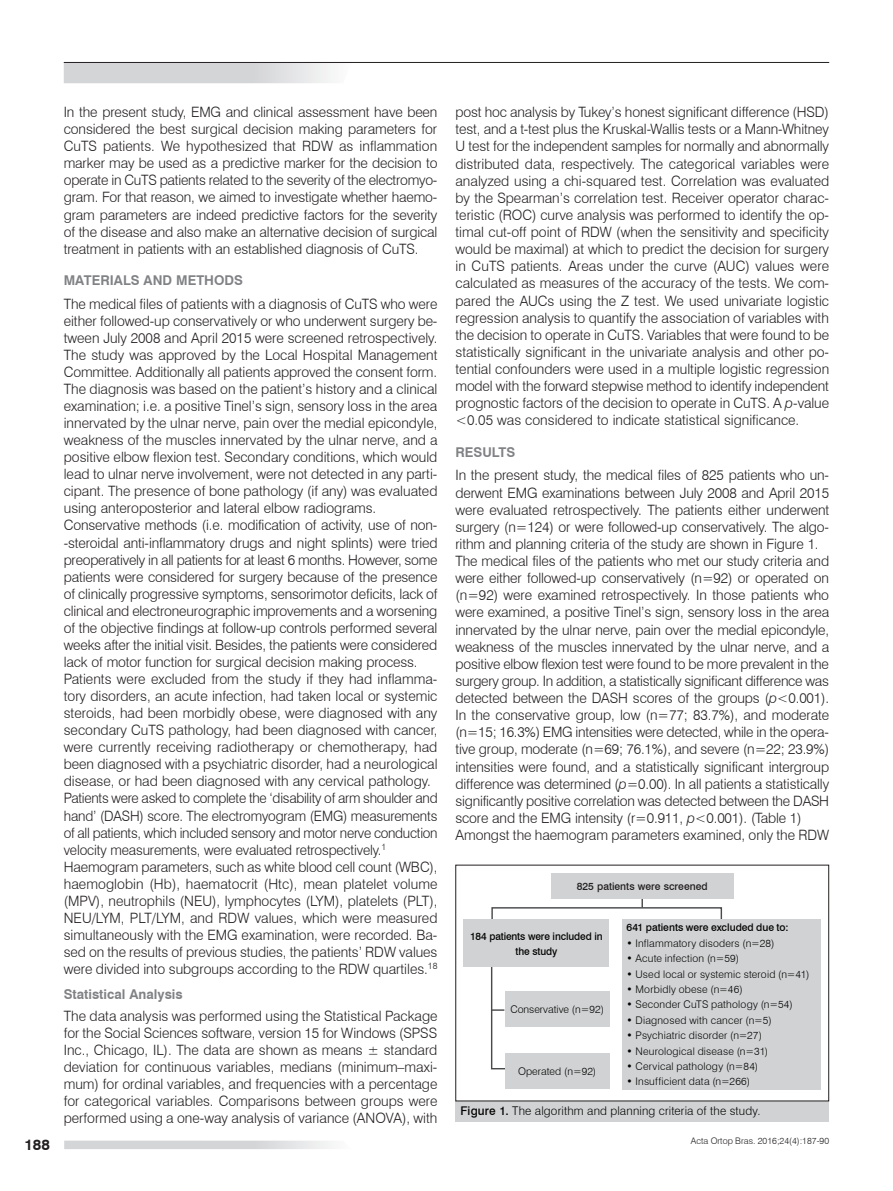
<style>
.page{position:relative;width:893px;height:1191px;background:#fff}
.page>*{position:absolute;margin:0;border:0;box-sizing:border-box;transform-origin:0 0}
.t1{font:700 15px "Swiss 721 BT";color:#231f20}
._004_TEXTO{font:300 14.25px/17.1px "Swiss 721 BT";color:#231f20;text-align:justify}
._004_TEXTO-2{font:300 14.25px/17.1px "Swiss 721 BT";color:#231f20;text-align:justify;scale:.96 1}
._005_SUBTITULO{font:700 13.5px "Swiss 721 BT";color:#808285}
._05_SUB_SUBTITULO{font:700 13.5px "Swiss 721 BT";color:#808285}
._004_TEXTO_-_Contrib{font:300 12px "Swiss 721 BT";letter-spacing:.015em;color:#040503}
.EndNote_Bibliography{font:300 10.5px "Swiss 721 BT";letter-spacing:.02em;color:#040503}
.EndNote_Bibliography-2{font:500 10.5px/15px "Swiss 721 BT";letter-spacing:-.01em;color:#040503;text-align:center;scale:.96 1}
.EndNote_Bibliography-3{font:300 10.5px "Swiss 721 BT";color:#040503}
.EndNote_Bibliography-4{font:500 10.5px "Swiss 721 BT";letter-spacing:-.01em;color:#040503}
._004_TEXTO-3{font:500 10.5px "Swiss 721 BT";color:#231f20}
.t2{font:300 9px "Swiss 721 BT";color:#231f20}
.s1{font-style:italic}
.s2{font-weight:500}
</style>
<div class="page">
<svg style="left:64px;top:63px;width:267px;height:20px"></svg>
<svg style="left:64px;top:1140px;width:267px;height:9px"></svg>
<hr style="left:64px;top:62px;width:765px;height:1px;background:#231f20">
<div style="left:455px;top:1101px;width:374px;height:21px;background:#d1d2d4"></div>
<svg style="left:491px;top:967px;width:18px;height:103px"></svg>
<div style="left:464px;top:919px;width:145px;height:48px;background:#d1d2d4"></div>
<div style="left:505px;top:990px;width:105px;height:36px;background:#d1d2d4"></div>
<div style="left:505px;top:1053px;width:105px;height:36px;background:#d1d2d4"></div>
<div style="left:622px;top:919px;width:199px;height:170px;background:#d1d2d4"></div>
<svg style="left:491px;top:898px;width:232px;height:21px"></svg>
<div style="left:551px;top:873px;width:183px;height:25px;background:#d1d2d4"></div>
<div style="left:455px;top:864px;width:374px;height:237px;border:1px solid #231f20"></div>
<p class="t1" style="left:24px;top:1135px;width:27px">188</p>
<p class="_004_TEXTO" style="left:64px;top:103px;width:375px">In the present study, EMG and clinical assessment have been considered the best surgical decision making parameters for CuTS patients. We hypothesized that RDW as inflammation marker may be used as a predictive marker for the decision to operate in CuTS patients related to the severity of the electromyo&shy;gram. For that reason, we aimed to investigate whether haemo&shy;gram parameters are indeed predictive factors for the severity of the disease and also make an alternative decision of surgical treatment in patients with an established diagnosis of CuTS.</p>
<p class="_005_SUBTITULO" style="left:64px;top:272px;width:181px">MATERIALS AND METHODS</p>
<p class="_004_TEXTO" style="left:64px;top:295px;width:375px">The medical files of patients with a diagnosis of CuTS who were either followed-up conservatively or who underwent surgery be&shy;tween July 2008 and April 2015 were screened retrospectively.<br>The study was approved by the Local Hospital Management Committee. Additionally all patients approved the consent form.<br>The diagnosis was based on the patient’s history and a clinical examination; i.e. a positive Tinel’s sign, sensory loss in the area innervated by the ulnar nerve, pain over the medial epicondyle, weakness of the muscles innervated by the ulnar nerve, and a positive elbow flexion test. Secondary conditions, which would lead to ulnar nerve involvement, were not detected in any parti&shy;cipant. The presence of bone pathology (if any) was evaluated using anteroposterior and lateral elbow radiograms.</p>
<p class="_004_TEXTO" style="left:64px;top:517px;width:375px">Conservative methods (i.e. modification of activity, use of non--steroidal anti-inflammatory drugs and night splints) were tried preoperatively in all patients for at least 6 months. However, some patients were considered for surgery because of the presence of clinically progressive symptoms, sensorimotor deficits, lack of clinical and electroneurographic improvements and a worsening of the objective findings at follow-up controls performed several weeks after the initial visit. Besides, the patients were considered lack of motor function for surgical decision making process.</p>
<p class="_004_TEXTO" style="left:64px;top:670px;width:375px">Patients were excluded from the study if they had inflamma&shy;tory disorders, an acute infection, had taken local or systemic steroids, had been morbidly obese, were diagnosed with any secondary CuTS pathology, had been diagnosed with cancer, were currently receiving radiotherapy or chemotherapy, had been diagnosed with a psychiatric disorder, had a neurological disease, or had been diagnosed with any cervical pathology.</p>
<p class="_004_TEXTO-2" style="left:64px;top:789px;width:391px">Patients were asked to complete the ‘disability of arm shoulder and hand’ (DASH) score. The electromyogram (EMG) measurements of all patients, which included sensory and motor nerve conduction velocity measurements, were evaluated retrospectively.<sup>1</sup></p>
<p class="_004_TEXTO" style="left:64px;top:858px;width:375px">Haemogram parameters, such as white blood cell count (WBC), haemoglobin (Hb), haematocrit (Htc), mean platelet volume (MPV), neutrophils (NEU), lymphocytes (LYM), platelets (PLT), NEU/LYM, PLT/LYM, and RDW values, which were measured simultaneously with the EMG examination, were recorded. Ba&shy;sed on the results of previous studies, the patients’ RDW values were divided into subgroups according to the RDW quartiles.<sup>18</sup></p>
<p class="_05_SUB_SUBTITULO" style="left:64px;top:986px;width:120px">Statistical Analysis</p>
<p class="_004_TEXTO" style="left:64px;top:1006px;width:375px">The data analysis was performed using the Statistical Package for the Social Sciences software, version 15 for Windows (SPSS Inc., Chicago, IL). The data are shown as means ± standard deviation for continuous variables, medians (minimum–maxi&shy;mum) for ordinal variables, and frequencies with a percentage for categorical variables. Comparisons between groups were performed using a one-way analysis of variance (ANOVA), with</p>
<p class="_004_TEXTO" style="left:455px;top:103px;width:375px">post hoc analysis by Tukey’s honest significant difference (HSD) test, and a t-test plus the Kruskal-Wallis tests or a Mann-Whitney U test for the independent samples for normally and abnormally distributed data, respectively. The categorical variables were analyzed using a chi-squared test. Correlation was evaluated by the Spearman’s correlation test. Receiver operator charac&shy;teristic (ROC) curve analysis was performed to identify the op&shy;timal cut-off point of RDW (when the sensitivity and specificity would be maximal) at which to predict the decision for surgery in CuTS patients. Areas under the curve (AUC) values were calculated as measures of the accuracy of the tests. We com&shy;pared the AUCs using the Z test. We used univariate logistic regression analysis to quantify the association of variables with the decision to operate in CuTS. Variables that were found to be statistically significant in the univariate analysis and other po&shy;tential confounders were used in a multiple logistic regression model with the forward stepwise method to identify independent prognostic factors of the decision to operate in CuTS. A <span class="s1">p</span>-value &lt;0.05 was considered to indicate statistical significance.</p>
<p class="_005_SUBTITULO" style="left:455px;top:444px;width:61px">RESULTS</p>
<p class="_004_TEXTO" style="left:455px;top:467px;width:375px">In the present study, the medical files of 825 patients who un&shy;derwent EMG examinations between July 2008 and April 2015 were evaluated retrospectively. The patients either underwent surgery (n=124) or were followed-up conservatively. The algo&shy;rithm and planning criteria of the study are shown in Figure 1.</p>
<p class="_004_TEXTO" style="left:455px;top:552px;width:375px">The medical files of the patients who met our study criteria and were either followed-up conservatively (n=92) or operated on (n=92) were examined retrospectively. In those patients who were examined, a positive Tinel’s sign, sensory loss in the area innervated by the ulnar nerve, pain over the medial epicondyle, weakness of the muscles innervated by the ulnar nerve, and a positive elbow flexion test were found to be more prevalent in the surgery group. In addition, a statistically significant difference was detected between the DASH scores of the groups (<span class="s1">p</span>&lt;0.001).<br>In the conservative group, low (n=77; 83.7%), and moderate (n=15; 16.3%) EMG intensities were detected, while in the opera&shy;tive group, moderate (n=69; 76.1%), and severe (n=22; 23.9%) intensities were found, and a statistically significant intergroup difference was determined (<span class="s1">p</span>=0.00). In all patients a statistically significantly positive correlation was detected between the DASH score and the EMG intensity (r=0.911, <span class="s1">p</span>&lt;0.001). (Table 1)</p>
<p class="_004_TEXTO" style="left:455px;top:826px;width:375px">Amongst the haemogram parameters examined, only the RDW</p>
<p class="_004_TEXTO-3" style="left:577px;top:880px;width:132px">825 patients were screened</p>
<p class="EndNote_Bibliography-2" style="left:470px;top:928px;width:139px">184 patients were included in the study</p>
<p class="EndNote_Bibliography-3" style="left:510px;top:1002px;width:95px">Conservative (n=92)</p>
<p class="EndNote_Bibliography-3" style="left:518px;top:1065px;width:79px">Operated (n=92)</p>
<p class="EndNote_Bibliography-4" style="left:626px;top:921px;width:163px">641 patients were excluded due to:</p>
<p class="EndNote_Bibliography" style="left:626px;top:936px;width:149px">• Inflammatory disoders (n=28)</p>
<p class="EndNote_Bibliography" style="left:626px;top:952px;width:114px">• Acute infection (n=59)</p>
<p class="EndNote_Bibliography" style="left:626px;top:967px;width:184px">• Used local or systemic steroid (n=41)</p>
<p class="EndNote_Bibliography" style="left:626px;top:982px;width:118px">• Morbidly obese (n=46)</p>
<p class="EndNote_Bibliography" style="left:626px;top:998px;width:168px">• Seconder CuTS pathology (n=54)</p>
<p class="EndNote_Bibliography" style="left:626px;top:1013px;width:147px">• Diagnosed with cancer (n=5)</p>
<p class="EndNote_Bibliography" style="left:626px;top:1029px;width:137px">• Psychiatric disorder (n=27)</p>
<p class="EndNote_Bibliography" style="left:626px;top:1044px;width:143px">• Neurological disease (n=31)</p>
<p class="EndNote_Bibliography" style="left:626px;top:1059px;width:133px">• Cervical pathology (n=84)</p>
<p class="EndNote_Bibliography" style="left:626px;top:1075px;width:125px">• Insufficient data (n=266)</p>
<p class="_004_TEXTO_-_Contrib" style="left:460px;top:1103px;width:301px"><span class="s2">Figure 1.</span> The algorithm and planning criteria of the study.</p>
<p class="t2" style="left:691px;top:1135px;width:140px">Acta Ortop Bras. 2016;24(4):187-90</p>
</div>
